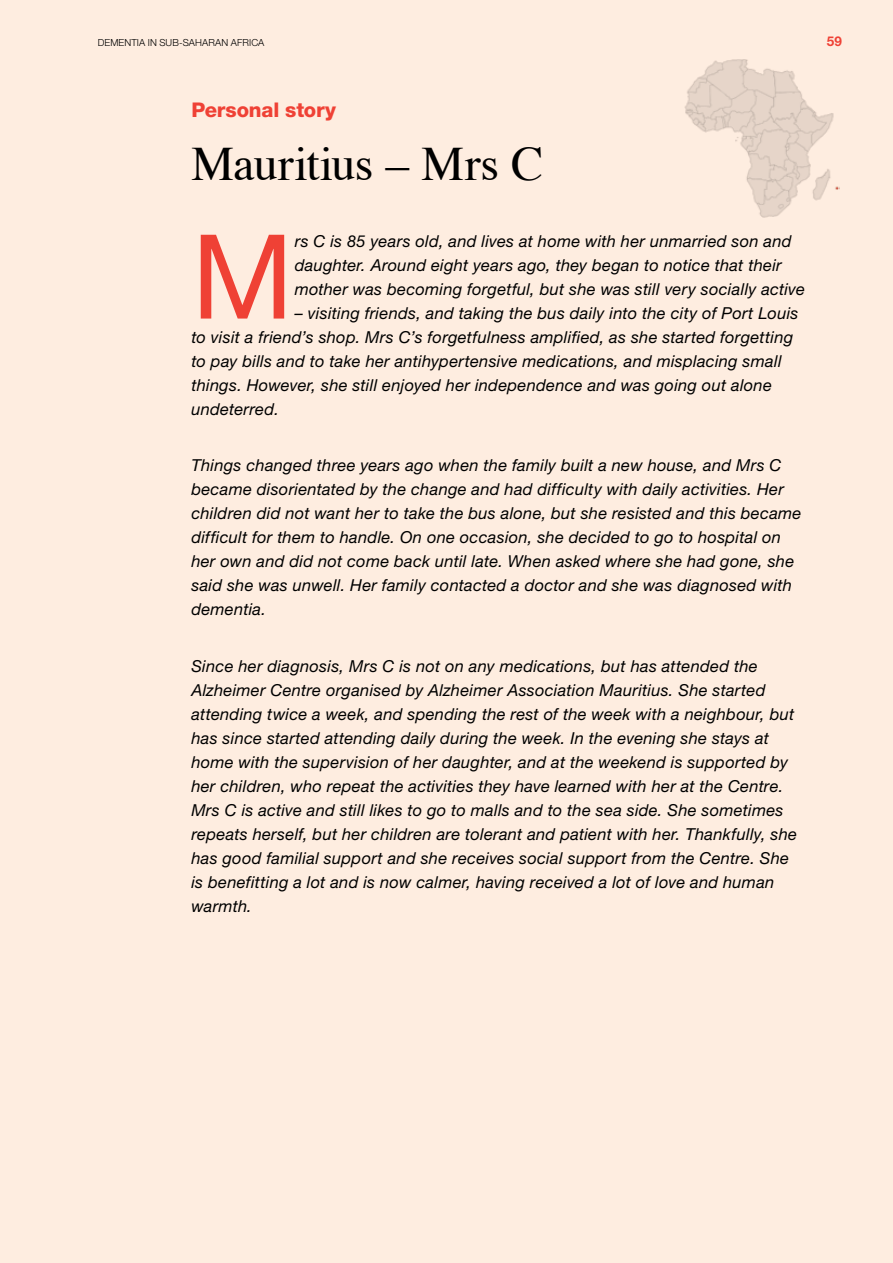
<style>
.page{position:relative;width:893px;height:1263px;background:#feede0}
.page>*{position:absolute;margin:0;border:0;box-sizing:border-box;transform-origin:0 0}
.t1{font:117.3px "Helvetica Neue LT Pro";color:#ef4135}
.t2{font:48px "Times";letter-spacing:-.01em;color:#000}
.t3{font:800 20.25px "Helvetica Neue LT Pro";letter-spacing:-.01em;color:#ef4135}
.t4{font:italic 16.5px/24px "Helvetica Neue LT Pro";letter-spacing:.015em;color:#000}
.t5{font:700 13.5px "Helvetica Neue LT Pro";color:#ef4135}
.t6{font:300 9.75px "Helvetica Neue LT Pro";letter-spacing:.01em;color:#000}
</style>
<div class="page">
<img style="left:684px;top:59px;width:156px;height:159px">
<p class="t6" style="left:98px;top:36px;width:168px">DEMENTIA IN SUB-SAHARAN AFRICA</p>
<p class="t5" style="left:827px;top:33px;width:17px">59</p>
<p class="t3" style="left:191px;top:97px;width:146px">Personal story</p>
<h2 class="t2" style="left:191px;top:119px;width:353px">Mauritius – Mrs C</h2>
<h1 class="t1" style="left:191px;top:207px;width:104px">M</h1>
<p class="t4" style="left:295px;top:228px;width:512px">rs C is 85 years old, and lives at home with her unmarried son and daughter. Around eight years ago, they began to notice that their mother was becoming forgetful, but she was still very socially active</p>
<p class="t4" style="left:191px;top:300px;width:609px;text-indent:103px">– visiting friends, and taking the bus daily into the city of Port Louis to visit a friend’s shop. Mrs C’s forgetfulness amplified, as she started forgetting to pay bills and to take her antihypertensive medications, and misplacing small things. However, she still enjoyed her independence and was going out alone undeterred.</p>
<p class="t4" style="left:191px;top:453px;width:612px">Things changed three years ago when the family built a new house, and Mrs C became disorientated by the change and had difficulty with daily activities. Her children did not want her to take the bus alone, but she resisted and this became difficult for them to handle. On one occasion, she decided to go to hospital on her own and did not come back until late. When asked where she had gone, she said she was unwell. Her family contacted a doctor and she was diagnosed with dementia.</p>
<p class="t4" style="left:191px;top:653px;width:607px">Since her diagnosis, Mrs C is not on any medications, but has attended the Alzheimer Centre organised by Alzheimer Association Mauritius. She started attending twice a week, and spending the rest of the week with a neighbour, but has since started attending daily during the week. In the evening she stays at home with the supervision of her daughter, and at the weekend is supported by her children, who repeat the activities they have learned with her at the Centre.<br>Mrs C is active and still likes to go to malls and to the sea side. She sometimes repeats herself, but her children are tolerant and patient with her. Thankfully, she has good familial support and she receives social support from the Centre. She is benefitting a lot and is now calmer, having received a lot of love and human warmth.</p>
</div>
